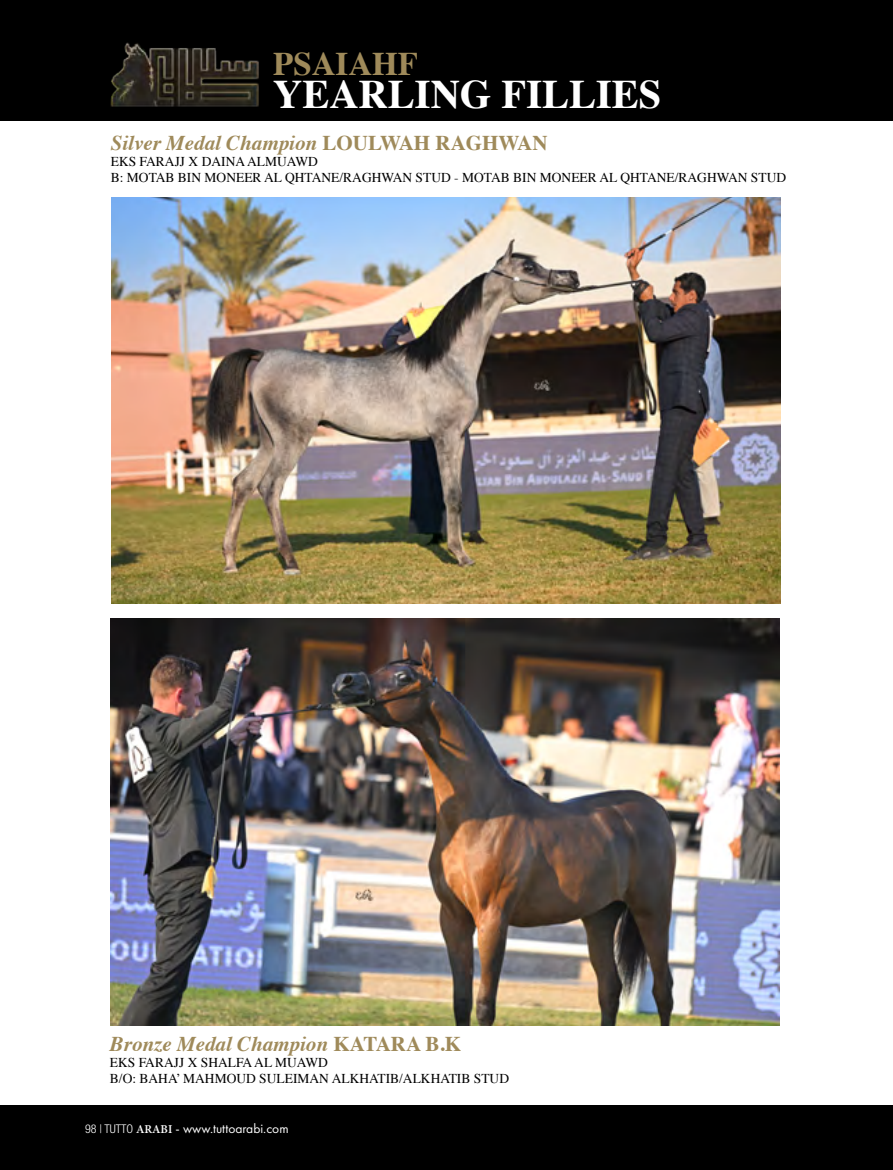
<style>
.page{position:relative;width:893px;height:1170px;background:#fff}
.page>*{position:absolute;margin:0;border:0;box-sizing:border-box;transform-origin:0 0}
.t1{font:700 40.5px "Times";color:#fff}
.t2{font:700 33px "Times";color:#9f8a5a}
.t3{font:italic 700 21px "Times";color:#9f8a5a}
.t4{font:13.5px/16.2px "Times";color:#000}
.t5{font:13.5px "Futura PT";color:#fff}
.s1{font-style:normal}
.s2{font-family:"Helvetica Neue LT Std";font-weight:300;font-stretch:condensed;font-size:12px}
.s3{font-family:"Minion Pro";font-weight:600;font-size:12px}
</style>
<div class="page">
<div style="left:0;top:1104px;width:893px;height:65px;background:#000"></div>
<img style="left:112px;top:197px;width:668px;height:406px">
<img style="left:111px;top:618px;width:668px;height:407px">
<div style="left:0;top:0;width:893px;height:120px;background:#000"></div>
<img style="left:50px;top:42px;width:245px;height:79px">
<h2 class="t2" style="left:273px;top:32px;width:146px">PSAIAHF</h2>
<h1 class="t1" style="left:273px;top:56px;width:390px">YEARLING FILLIES</h1>
<h3 class="t3" style="left:111px;top:123px;width:438px">Silver Medal Champion <span class="s1">LOULWAH RAGHWAN</span></h3>
<p class="t4" style="left:111px;top:152px;width:677px">EKS FARAJJ X DAINA ALMUAWD<br>B: MOTAB BIN MONEER AL QHTANE/RAGHWAN STUD - MOTAB BIN MONEER AL QHTANE/RAGHWAN STUD</p>
<h3 class="t3" style="left:110px;top:1023px;width:353px">Bronze Medal Champion <span class="s1">KATARA B.K</span></h3>
<p class="t4" style="left:110px;top:1052px;width:401px">EKS FARAJJ X SHALFA AL MUAWD<br>B/O: BAHA’ MAHMOUD SULEIMAN ALKHATIB/ALKHATIB STUD</p>
<p class="t5" style="left:85px;top:1119px;width:205px"><span class="s2">98 | TUTTO</span> <span class="s3">ARABI</span> - www.tuttoarabi.com</p>
</div>
